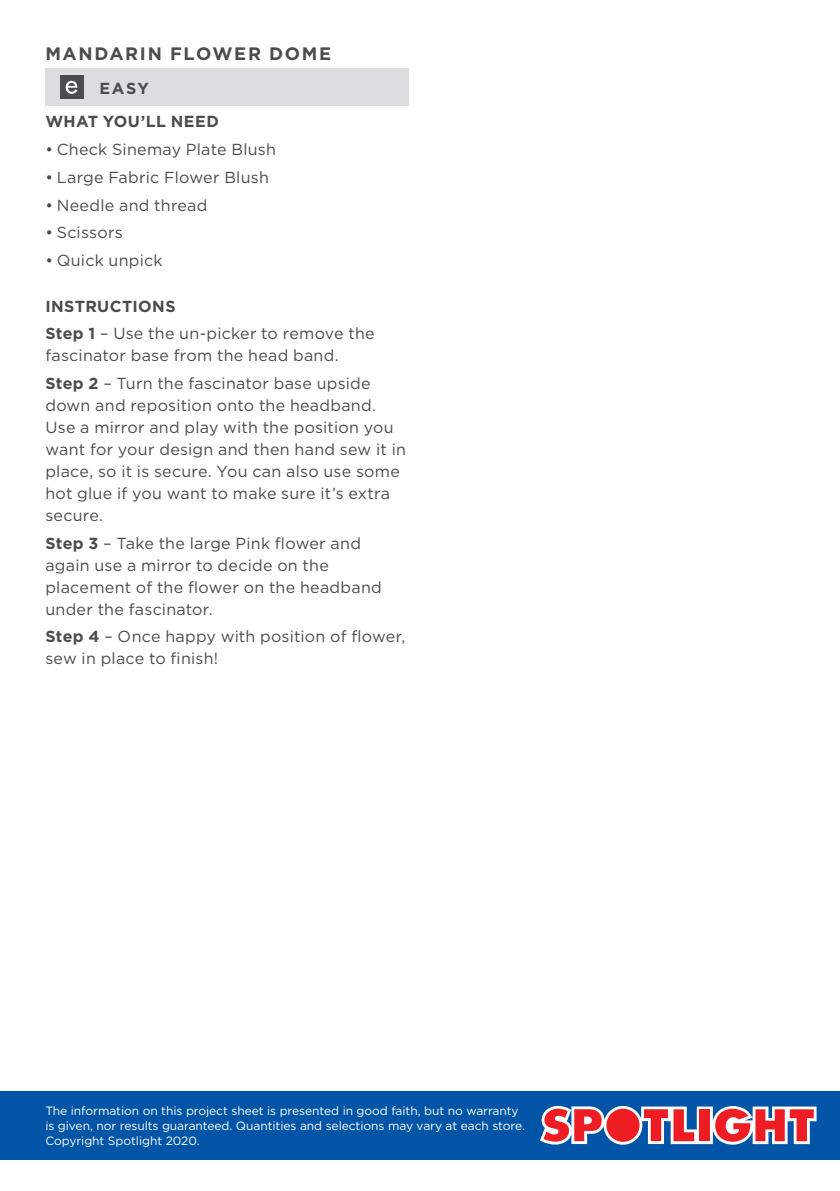
<style>
.page{position:relative;width:840px;height:1191px;background:#fff}
.page>*{position:absolute;margin:0;border:0;box-sizing:border-box;transform-origin:0 0}
.COPY{font:700 18px "Gotham";letter-spacing:.09em;color:#4b4c4d}
.COPY-2{font:16px/22px "Gotham";letter-spacing:.015em;color:#4b4c4d}
.PROJECT_COPY{font:700 16px "Gotham";letter-spacing:.025em;color:#4b4c4d}
.COPY-3{font:700 16px "Gotham";letter-spacing:.025em;color:#4b4c4d}
.t1{font:12px/15px "Gotham";letter-spacing:-.005em;color:#fff}
.s1{font-weight:700}
</style>
<div class="page">
<div style="left:45px;top:69px;width:363px;height:37px;background:#dcdddf"></div>
<div style="left:60px;top:75px;width:23px;height:24px;background:#4b4c4d"></div>
<svg style="left:66px;top:81px;width:11px;height:13px"></svg>
<div style="left:0;top:1090px;width:839px;height:69px;background:#0154a6"></div>
<svg style="left:540px;top:1106px;width:276px;height:38px"></svg>
<p class="COPY" style="left:45px;top:41px;width:287px">MANDARIN FLOWER DOME</p>
<p class="PROJECT_COPY" style="left:99px;top:77px;width:51px">EASY</p>
<p class="PROJECT_COPY" style="left:45px;top:111px;width:175px">WHAT YOU’LL NEED</p>
<p class="COPY-2" style="left:45px;top:138px;width:232px">• Check Sinemay Plate Blush</p>
<p class="COPY-2" style="left:45px;top:166px;width:225px">• Large Fabric Flower Blush</p>
<p class="COPY-2" style="left:45px;top:193px;width:163px">• Needle and thread</p>
<p class="COPY-2" style="left:45px;top:221px;width:79px">• Scissors</p>
<p class="COPY-2" style="left:45px;top:249px;width:119px">• Quick unpick</p>
<p class="COPY-3" style="left:45px;top:295px;width:132px">INSTRUCTIONS</p>
<p class="COPY-2" style="left:45px;top:322px;width:330px"><span class="s1">Step 1</span> – Use the un-picker to remove the fascinator base from the head band.</p>
<p class="COPY-2" style="left:45px;top:372px;width:362px"><span class="s1">Step 2</span> – Turn the fascinator base upside down and reposition onto the headband.<br>Use a mirror and play with the position you want for your design and then hand sew it in place, so it is secure. You can also use some hot glue if you want to make sure it’s extra secure.</p>
<p class="COPY-2" style="left:45px;top:531px;width:338px"><span class="s1">Step 3</span> – Take the large Pink flower and again use a mirror to decide on the placement of the flower on the headband under the fascinator.</p>
<p class="COPY-2" style="left:45px;top:625px;width:361px"><span class="s1">Step 4</span> – Once happy with position of flower, sew in place to finish!</p>
<p class="t1" style="left:45px;top:1103px;width:481px">The information on this project sheet is presented in good faith, but no warranty is given, nor results guaranteed. Quantities and selections may vary at each store.<br>Copyright Spotlight 2020.</p>
</div>
